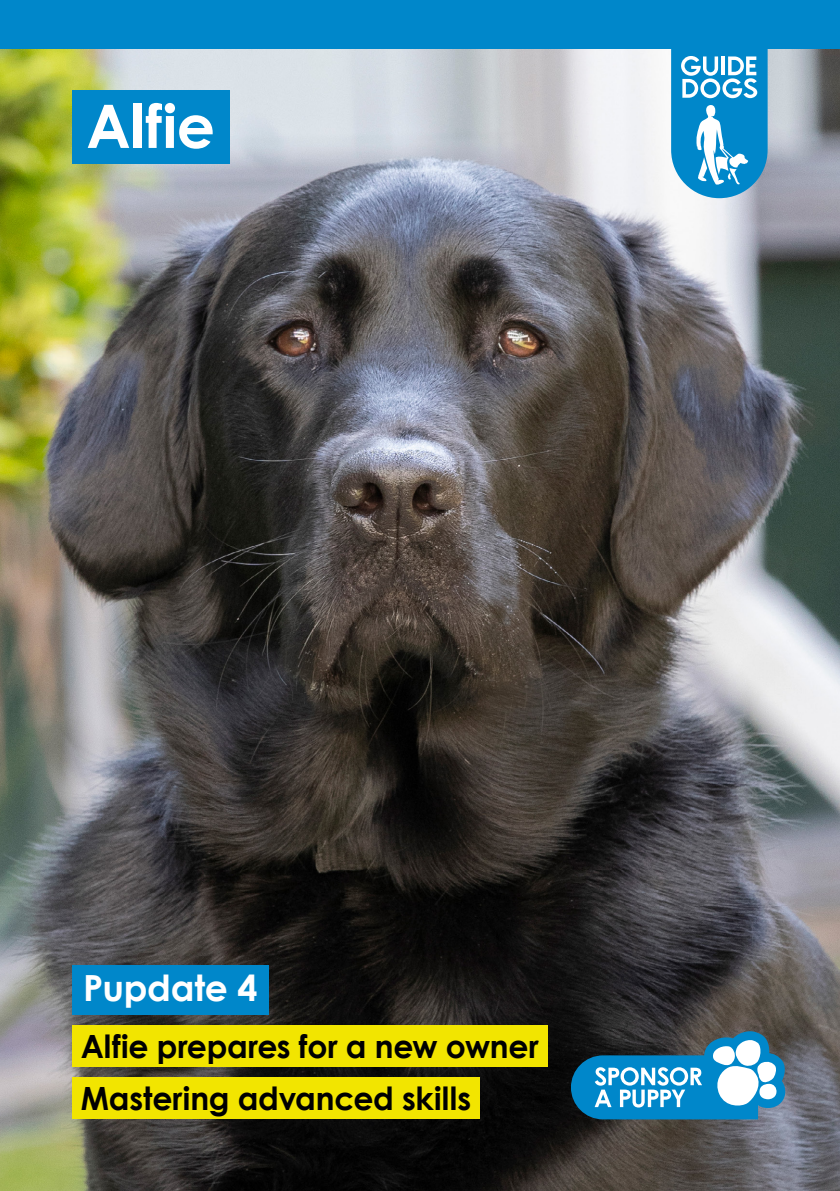
<style>
.page{position:relative;width:840px;height:1191px;background:#fff}
.page>*{position:absolute;margin:0;border:0;box-sizing:border-box;transform-origin:0 0}
.t1{font:700 60px "Century Gothic";color:#fff}
.t2{font:700 36px "Century Gothic";letter-spacing:-.01em;color:#fff}
.t3{font:700 32px "Century Gothic";letter-spacing:-.005em;color:#000}
</style>
<div class="page">
<img style="left:0;top:48px;width:839px;height:1143px">
<svg style="left:670px;top:48px;width:97px;height:150px"></svg>
<div style="left:0;top:0;width:839px;height:48px;background:#0087ca"></div>
<div style="left:72px;top:91px;width:157px;height:73px;background:#0087ca"></div>
<div style="left:72px;top:964px;width:197px;height:50px;background:#0087ca"></div>
<div style="left:72px;top:1025px;width:475px;height:41px;background:#f2e500"></div>
<div style="left:72px;top:1078px;width:407px;height:41px;background:#f2e500"></div>
<svg style="left:570px;top:1031px;width:216px;height:88px"></svg>
<h1 class="t1" style="left:86px;top:88px;width:130px">Alfie</h1>
<h1 class="t2" style="left:83px;top:965px;width:176px">Pupdate 4</h1>
<h2 class="t3" style="left:81px;top:1026px;width:459px">Alfie prepares for a new owner</h2>
<h2 class="t3" style="left:81px;top:1078px;width:391px">Mastering advanced skills</h2>
</div>
